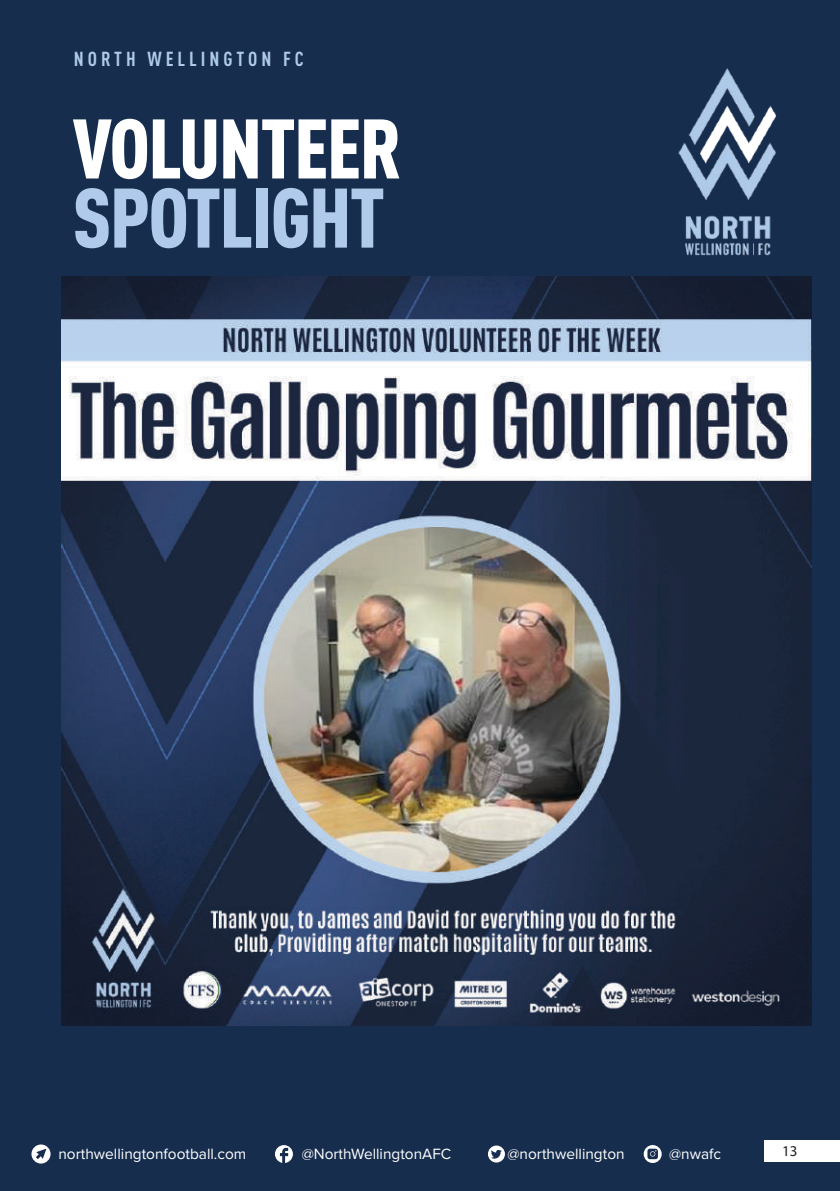
<style>
.page{position:relative;width:840px;height:1191px;background:#fff}
.page>*{position:absolute;margin:0;border:0;box-sizing:border-box;transform-origin:0 0}
.t1{font:900 condensed 83px "DIN Pro";letter-spacing:-.02em;color:#fff}
.t2{font:900 condensed 83px "DIN Pro";letter-spacing:-.02em;color:#afcaea}
.t3{font:700 condensed 20px "DIN Pro";letter-spacing:.2em;color:#afcaea}
.t4{font:15.4px "Proxima Nova";color:#fff}
.t5{font:15px "Myriad Pro";color:#231f20}
</style>
<div class="page">
<div style="left:0;top:1131px;width:839px;height:60px;background:#162d4e"></div>
<div style="left:764px;top:1140px;width:75px;height:21px;background:#fff"></div>
<svg style="left:275px;top:1145px;width:18px;height:18px"></svg>
<svg style="left:643px;top:1145px;width:18px;height:18px"></svg>
<svg style="left:488px;top:1145px;width:16px;height:17px"></svg>
<svg style="left:31px;top:1144px;width:20px;height:19px"></svg>
<div style="left:0;top:0;width:839px;height:1134px;background:#162d4e"></div>
<img style="left:678px;top:68px;width:98px;height:188px">
<img style="left:61px;top:276px;width:749px;height:749px">
<p class="t3" style="left:74px;top:44px;width:231px">NORTH WELLINGTON FC</p>
<h1 class="t1" style="left:73px;top:84px;width:330px">VOLUNTEER</h1>
<h1 class="t2" style="left:73px;top:153px;width:313px">SPOTLIGHT</h1>
<p class="t4" style="left:58px;top:1142px;width:189px">northwellingtonfootball.com</p>
<p class="t4" style="left:301px;top:1142px;width:151px">@NorthWellingtonAFC</p>
<p class="t4" style="left:507px;top:1142px;width:118px">@northwellington</p>
<p class="t4" style="left:669px;top:1142px;width:53px">@nwafc</p>
<p class="t5" style="left:781px;top:1141px;width:17px">13</p>
</div>
